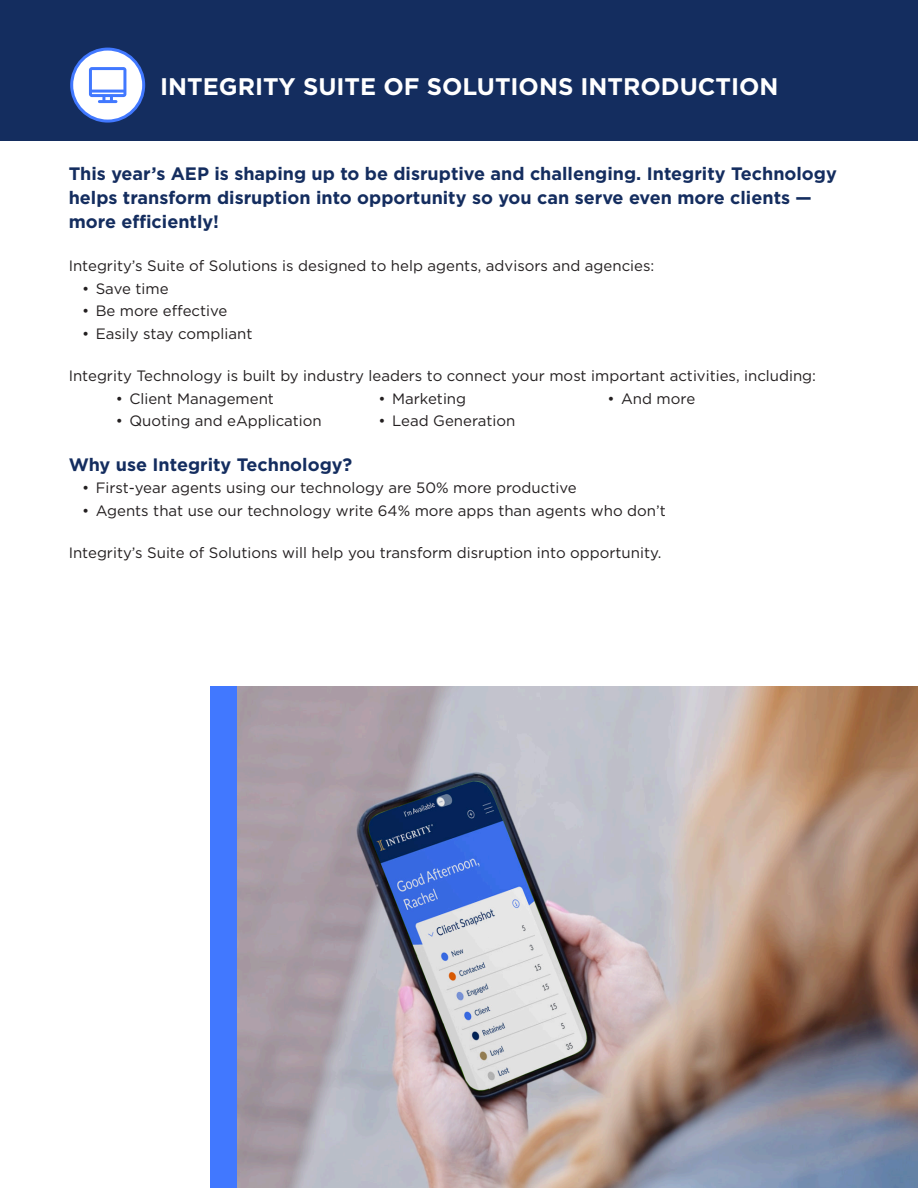
<style>
.page{position:relative;width:918px;height:1188px;background:#fff}
.page>*{position:absolute;margin:0;border:0;box-sizing:border-box;transform-origin:0 0}
.t1{font:700 24px "Gotham";color:#fff}
.t2{font:700 18px/24px "Gotham";color:#142d5f}
.t3{font:15px "Gotham";color:#231f20}
</style>
<div class="page">
<div style="left:0;top:0;width:918px;height:140px;background:#142d5f"></div>
<div style="left:210px;top:687px;width:55px;height:501px;background:#4178ff"></div>
<img style="left:238px;top:687px;width:680px;height:501px">
<svg style="left:70px;top:48px;width:75px;height:75px"></svg>
<h1 class="t1" style="left:160px;top:70px;width:620px">INTEGRITY SUITE OF SOLUTIONS INTRODUCTION</h1>
<p class="t2" style="left:69px;top:162px;width:770px">This year’s AEP is shaping up to be disruptive and challenging. Integrity Technology helps transform disruption into opportunity so you can serve even more clients — more efficiently!</p>
<p class="t3" style="left:69px;top:256px;width:587px">Integrity’s Suite of Solutions is designed to help agents, advisors and agencies:</p>
<p class="t3" style="left:82px;top:279px;width:88px">• Save time</p>
<p class="t3" style="left:82px;top:301px;width:147px">• Be more effective</p>
<p class="t3" style="left:82px;top:324px;width:172px">• Easily stay compliant</p>
<p class="t3" style="left:69px;top:367px;width:749px">Integrity Technology is built by industry leaders to connect your most important activities, including:</p>
<p class="t3" style="left:116px;top:389px;width:160px">• Client Management</p>
<p class="t3" style="left:116px;top:412px;width:207px">• Quoting and eApplication</p>
<p class="t3" style="left:379px;top:389px;width:89px">• Marketing</p>
<p class="t3" style="left:379px;top:412px;width:138px">• Lead Generation</p>
<p class="t3" style="left:608px;top:389px;width:89px">• And more</p>
<p class="t2" style="left:69px;top:452px;width:285px">Why use Integrity Technology?</p>
<p class="t3" style="left:82px;top:478px;width:496px">• First-year agents using our technology are 50% more productive</p>
<p class="t3" style="left:82px;top:501px;width:585px">• Agents that use our technology write 64% more apps than agents who don’t</p>
<p class="t3" style="left:69px;top:544px;width:592px">Integrity’s Suite of Solutions will help you transform disruption into opportunity.</p>
</div>
